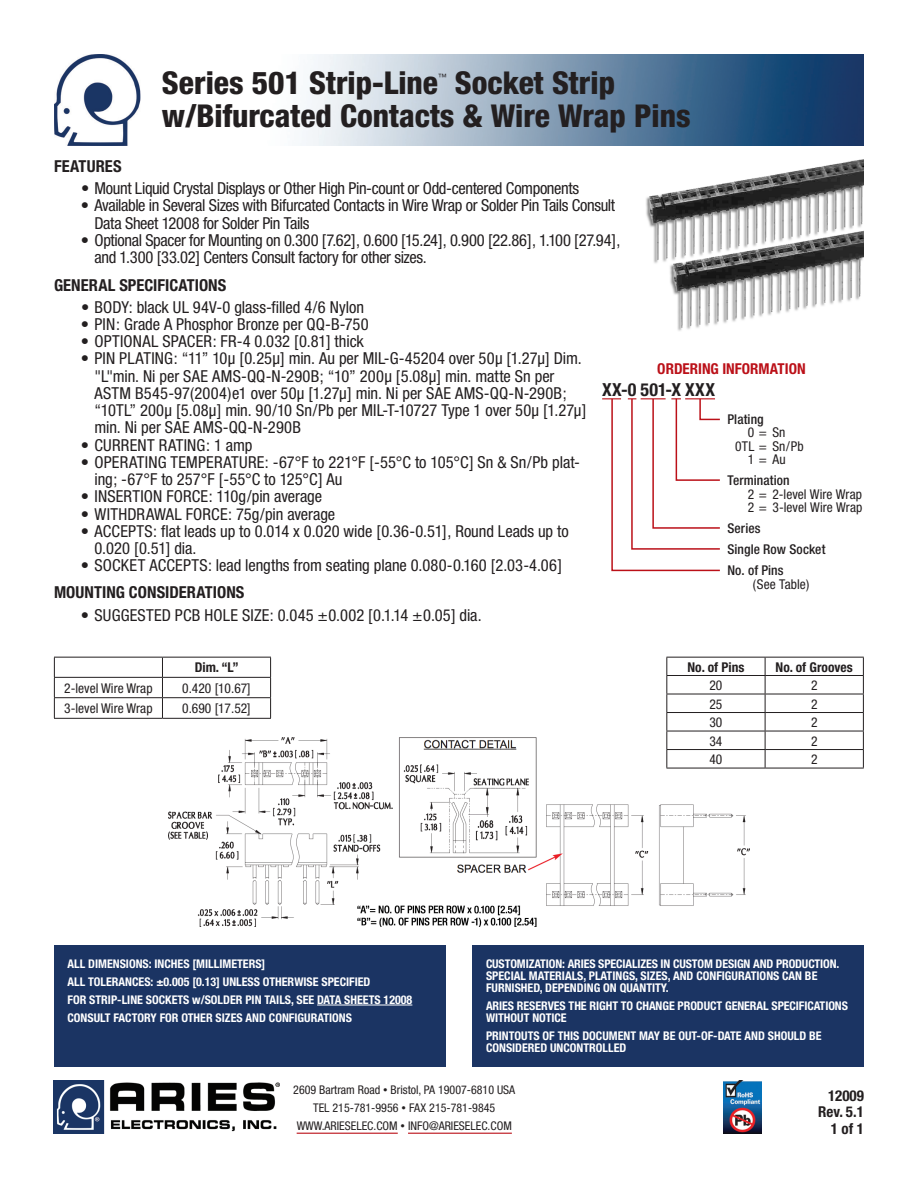
<style>
.page{position:relative;width:918px;height:1188px;background:#fff}
.page>*{position:absolute;margin:0;border:0;box-sizing:border-box;transform-origin:0 0}
.headline{font:800 condensed 31.5px "Helvetica Neue";color:#231f20}
.body{font:700 condensed 18px "Helvetica Neue";letter-spacing:.025em;color:#231f20}
.body-2{font:condensed 16.5px/17.2px "Helvetica Neue";letter-spacing:-.005em;color:#231f20}
.body-3{font:condensed 16.5px/17.2px "Helvetica Neue";letter-spacing:-.025em;color:#231f20}
.body-4{font:700 condensed 16.5px "Helvetica Neue";letter-spacing:.005em;color:#231f20}
.body-5{font:condensed 16.5px "Helvetica Neue";letter-spacing:.015em;color:#231f20}
.body-6{font:700 condensed 15px "Helvetica Neue";color:#bb1018}
.t1{font:700 condensed 15px "Helvetica Neue";color:#231f20}
.body-7{font:condensed 13.5px "Helvetica Neue";color:#231f20}
.body-8{font:500 condensed 13.5px "Helvetica Neue";letter-spacing:.01em;color:#231f20}
.t2{font:700 condensed 13.5px "Helvetica Neue";color:#231f20}
.t3{font:700 condensed 12px/12px "Helvetica Neue";color:#fff}
.t4{font:condensed 12px "Helvetica Neue";color:#231f20}
.headline-2{font:condensed 8.7px "Helvetica Neue";color:#231f20}
.s1{font-size:9px}
</style>
<div class="page">
<img style="left:54px;top:54px;width:810px;height:92px">
<hr style="left:297px;top:1133px;width:101px;height:1px;background:#bb1018">
<hr style="left:408px;top:1133px;width:104px;height:1px;background:#bb1018">
<img style="left:54px;top:1080px;width:225px;height:54px">
<img style="left:724px;top:1080px;width:37px;height:54px">
<div style="left:473px;top:945px;width:391px;height:121px;background:#1b3463"></div>
<div style="left:54px;top:945px;width:391px;height:122px;background:#1b3463"></div>
<hr style="left:317px;top:1005px;width:95px;height:1px;background:#fff">
<img style="left:168px;top:737px;width:582px;height:189px">
<hr style="left:666px;top:657px;width:99px;height:1px;background:#231f20">
<hr style="left:765px;top:657px;width:99px;height:1px;background:#231f20">
<hr style="left:666px;top:675px;width:99px;height:1px;background:#231f20">
<hr style="left:765px;top:675px;width:99px;height:1px;background:#231f20">
<hr style="left:666px;top:694px;width:99px;height:1px;background:#231f20">
<hr style="left:765px;top:694px;width:99px;height:1px;background:#231f20">
<hr style="left:666px;top:712px;width:99px;height:1px;background:#231f20">
<hr style="left:765px;top:712px;width:99px;height:1px;background:#231f20">
<hr style="left:666px;top:731px;width:99px;height:1px;background:#231f20">
<hr style="left:765px;top:731px;width:99px;height:1px;background:#231f20">
<hr style="left:666px;top:749px;width:99px;height:1px;background:#231f20">
<svg style="left:666px;top:658px;width:1px;height:110px"></svg>
<hr style="left:765px;top:749px;width:99px;height:1px;background:#231f20">
<svg style="left:765px;top:658px;width:1px;height:110px"></svg>
<svg style="left:863px;top:658px;width:1px;height:110px"></svg>
<hr style="left:666px;top:768px;width:99px;height:1px;background:#231f20">
<hr style="left:765px;top:768px;width:99px;height:1px;background:#231f20">
<hr style="left:54px;top:657px;width:108px;height:1px;background:#231f20">
<hr style="left:162px;top:657px;width:109px;height:1px;background:#231f20">
<hr style="left:54px;top:677px;width:108px;height:1px;background:#231f20">
<hr style="left:162px;top:677px;width:109px;height:1px;background:#231f20">
<hr style="left:54px;top:697px;width:108px;height:1px;background:#231f20">
<svg style="left:54px;top:658px;width:1px;height:60px"></svg>
<hr style="left:162px;top:697px;width:109px;height:1px;background:#231f20">
<svg style="left:162px;top:658px;width:1px;height:60px"></svg>
<svg style="left:270px;top:658px;width:1px;height:60px"></svg>
<hr style="left:54px;top:718px;width:108px;height:1px;background:#231f20">
<hr style="left:162px;top:718px;width:109px;height:1px;background:#231f20">
<svg style="left:602px;top:398px;width:118px;height:174px"></svg>
<img style="left:646px;top:159px;width:218px;height:172px">
<p class="headline" style="left:162px;top:63px;width:278px">Series 501 Strip-Line</p>
<p class="headline-2" style="left:438px;top:71px;width:10px">™</p>
<p class="headline" style="left:455px;top:63px;width:162px">Socket Strip</p>
<p class="headline" style="left:162px;top:96px;width:530px">w/Bifurcated Contacts &amp; Wire Wrap Pins</p>
<p class="body-4" style="left:54px;top:156px;width:69px">FEATURES</p>
<p class="body-3" style="left:81px;top:179px;width:500px">• Mount Liquid Crystal Displays or Other High Pin-count or Odd-centered Components</p>
<p class="body-3" style="left:94px;top:197px;width:522px;text-indent:-14px">• Available in Several Sizes with Bifurcated Contacts in Wire Wrap or Solder Pin Tails Consult<br>Data Sheet 12008 for Solder Pin Tails</p>
<p class="body-2" style="left:94px;top:231px;width:527px;text-indent:-14px">• Optional Spacer for Mounting on 0.300 [7.62], 0.600 [15.24], 0.900 [22.86], 1.100 [27.94], and 1.300 [33.02] Centers Consult factory for other sizes.</p>
<p class="body-4" style="left:54px;top:275px;width:174px">GENERAL SPECIFICATIONS</p>
<p class="body-2" style="left:81px;top:298px;width:285px">• BODY: black UL 94V-0 glass-filled 4/6 Nylon</p>
<p class="body-2" style="left:81px;top:315px;width:289px">• PIN: Grade A Phosphor Bronze per QQ-B-750</p>
<p class="body-2" style="left:81px;top:332px;width:284px">• OPTIONAL SPACER: FR-4 0.032 [0.81] thick</p>
<p class="body-2" style="left:94px;top:350px;width:493px;text-indent:-14px">• PIN PLATING: “11” 10µ [0.25µ] min. Au per MIL-G-45204 over 50µ [1.27µ] Dim. "L"min. Ni per SAE AMS-QQ-N-290B; “10” 200µ [5.08µ] min. matte Sn per ASTM B545-97(2004)e1 over 50µ [1.27µ] min. Ni per SAE AMS-QQ-N-290B; “10TL” 200µ [5.08µ] min. 90/10 Sn/Pb per MIL-T-10727 Type 1 over 50µ [1.27µ] min. Ni per SAE AMS-QQ-N-290B</p>
<p class="body-5" style="left:81px;top:435px;width:173px">• CURRENT RATING: 1 amp</p>
<p class="body-2" style="left:94px;top:453px;width:487px;text-indent:-14px">• OPERATING TEMPERATURE: -67°F to 221°F [-55°C to 105°C] Sn &amp; Sn/Pb plat&shy;ing; -67°F to 257°F [-55°C to 125°C] Au</p>
<p class="body-2" style="left:81px;top:488px;width:243px">• INSERTION FORCE: 110g/pin average</p>
<p class="body-2" style="left:81px;top:505px;width:256px">• WITHDRAWAL FORCE: 75g/pin average</p>
<p class="body-2" style="left:94px;top:522px;width:476px;text-indent:-14px">• ACCEPTS: flat leads up to 0.014 x 0.020 wide [0.36-0.51], Round Leads up to<br>0.020 [0.51] dia.</p>
<p class="body-2" style="left:81px;top:557px;width:483px">• SOCKET ACCEPTS: lead lengths from seating plane 0.080-0.160 [2.03-4.06]</p>
<p class="body-4" style="left:54px;top:582px;width:192px">MOUNTING CONSIDERATIONS</p>
<p class="body-2" style="left:81px;top:606px;width:402px">• SUGGESTED PCB HOLE SIZE: 0.045 ±0.002 [0.1.14 ±0.05] dia.</p>
<p class="body-6" style="left:657px;top:360px;width:150px">ORDERING INFORMATION</p>
<p class="body" style="left:602px;top:379px;width:114px">XX-0 501-X XXX</p>
<p class="body-8" style="left:727px;top:411px;width:38px">Plating</p>
<p class="body-7" style="left:748px;top:425px;width:39px">0 = Sn</p>
<p class="body-7" style="left:735px;top:438px;width:70px">0TL = Sn/Pb</p>
<p class="body-7" style="left:748px;top:452px;width:39px">1 = Au</p>
<p class="body-8" style="left:727px;top:472px;width:64px">Termination</p>
<p class="body-7" style="left:748px;top:486px;width:116px">2 = 2-level Wire Wrap</p>
<p class="body-7" style="left:748px;top:500px;width:116px">2 = 3-level Wire Wrap</p>
<p class="body-8" style="left:727px;top:520px;width:35px">Series</p>
<p class="body-8" style="left:727px;top:541px;width:100px">Single Row Socket</p>
<p class="body-8" style="left:727px;top:562px;width:58px">No. of Pins</p>
<p class="body-7" style="left:753px;top:576px;width:58px">(See Table)</p>
<p class="t2" style="left:195px;top:660px;width:46px">Dim. “L”</p>
<p class="body-7" style="left:64px;top:680px;width:90px">2-level Wire Wrap</p>
<p class="body-7" style="left:182px;top:680px;width:70px">0.420 [10.67]</p>
<p class="body-7" style="left:64px;top:701px;width:90px">3-level Wire Wrap</p>
<p class="body-7" style="left:182px;top:701px;width:70px">0.690 [17.52]</p>
<p class="t2" style="left:688px;top:659px;width:58px">No. of Pins</p>
<p class="t2" style="left:776px;top:659px;width:79px">No. of Grooves</p>
<p class="body-7" style="left:709px;top:677px;width:14px">20</p>
<p class="body-7" style="left:811px;top:677px;width:8px">2</p>
<p class="body-7" style="left:709px;top:696px;width:14px">25</p>
<p class="body-7" style="left:811px;top:696px;width:8px">2</p>
<p class="body-7" style="left:709px;top:715px;width:14px">30</p>
<p class="body-7" style="left:811px;top:715px;width:8px">2</p>
<p class="body-7" style="left:709px;top:733px;width:14px">34</p>
<p class="body-7" style="left:811px;top:733px;width:8px">2</p>
<p class="body-7" style="left:709px;top:752px;width:14px">40</p>
<p class="body-7" style="left:811px;top:752px;width:8px">2</p>
<p class="t3" style="left:67px;top:957px;width:199px">ALL DIMENSIONS: INCHES [MILLIMETERS]</p>
<p class="t3" style="left:67px;top:975px;width:305px">ALL TOLERANCES: ±0.005 [0.13] UNLESS OTHERWISE SPECIFIED</p>
<p class="t3" style="left:67px;top:993px;width:346px">FOR STRIP-LINE SOCKETS w/SOLDER PIN TAILS, SEE DATA SHEETS 12008</p>
<p class="t3" style="left:67px;top:1011px;width:286px">CONSULT FACTORY FOR OTHER SIZES AND CONFIGURATIONS</p>
<p class="t3" style="left:486px;top:957px;width:355px">CUSTOMIZATION: ARIES SPECIALIZES IN CUSTOM DESIGN AND PRODUCTION.<br>SPECIAL MATERIALS, PLATINGS, SIZES, AND CONFIGURATIONS CAN BE<br>FURNISHED, DEPENDING ON QUANTITY.</p>
<p class="t3" style="left:486px;top:999px;width:364px">ARIES RESERVES THE RIGHT TO CHANGE PRODUCT GENERAL SPECIFICATIONS<br>WITHOUT NOTICE</p>
<p class="t3" style="left:486px;top:1029px;width:337px">PRINTOUTS OF THIS DOCUMENT MAY BE OUT-OF-DATE AND SHOULD BE<br>CONSIDERED UNCONTROLLED</p>
<p class="t4" style="left:293px;top:1083px;width:223px">2609 Bartram Road <span class="s1">•</span> Bristol, PA 19007-6810 USA</p>
<p class="t4" style="left:313px;top:1101px;width:184px">TEL 215-781-9956 <span class="s1">•</span> FAX 215-781-9845</p>
<p class="t4" style="left:297px;top:1119px;width:217px">WWW.ARIESELEC.COM <span class="s1">•</span> INFO@ARIESELEC.COM</p>
<p class="t1" style="left:828px;top:1086px;width:37px">12009</p>
<p class="t1" style="left:818px;top:1103px;width:47px">Rev. 5.1</p>
<p class="t1" style="left:831px;top:1119px;width:35px">1 of 1</p>
</div>
